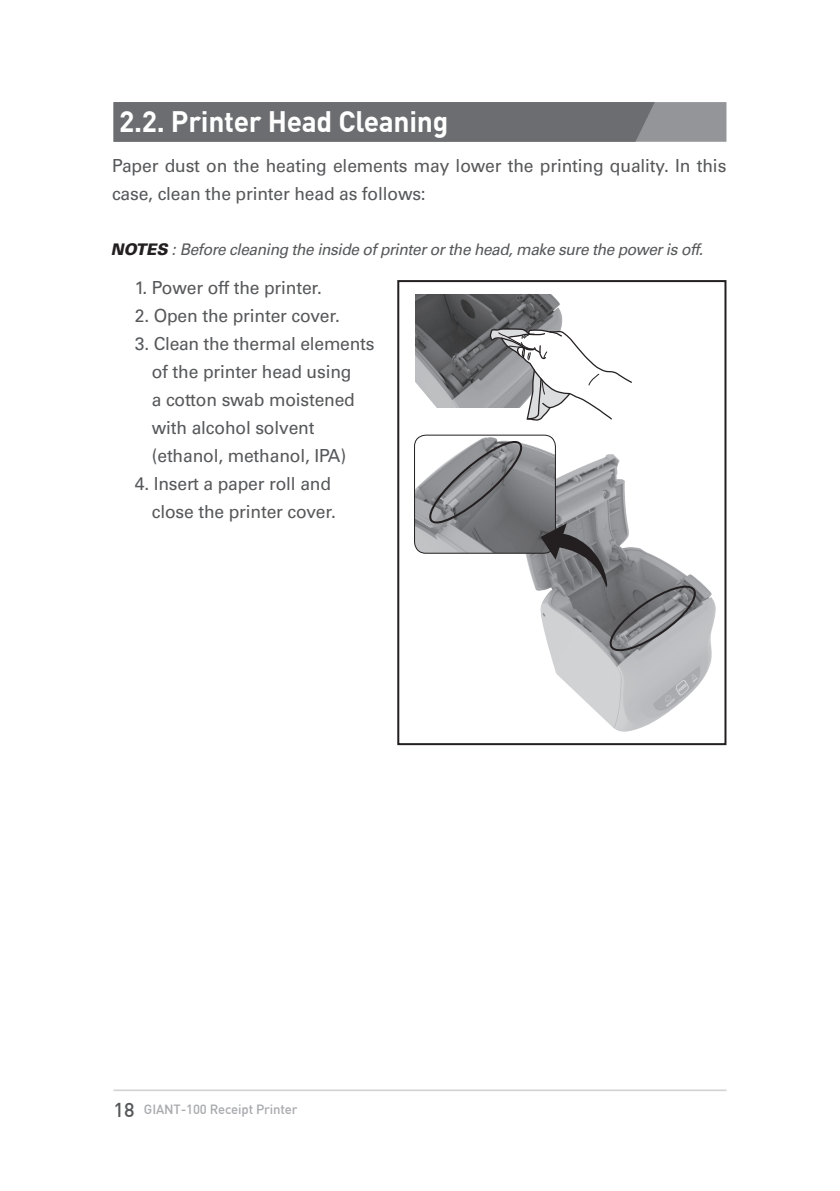
<style>
.page{position:relative;width:840px;height:1191px;background:#fff}
.page>*{position:absolute;margin:0;border:0;box-sizing:border-box;transform-origin:0 0}
.본문_큰제목{font:700 29px "DINCE";letter-spacing:-.01em;color:#fff}
.본문_기본{font:18px/28px "Univers";letter-spacing:-.01em;color:#57585a}
.노트-기울기글씨{font:italic 16px "Univers";color:#57585a}
.t1{font:500 13.2px "DINCE";letter-spacing:-.01em;color:#a8a9ad}
.s1{font-weight:900;color:#231f20}
.s2{font-size:19.6px;color:#57585a}
</style>
<div class="page">
<hr style="left:113px;top:1089px;width:613px;height:2px;background:#d1d2d4">
<div style="left:397px;top:280px;width:329px;height:465px;border:2px solid #231f20"></div>
<img style="left:415px;top:295px;width:148px;height:112px">
<svg style="left:489px;top:328px;width:142px;height:92px"></svg>
<img style="left:525px;top:449px;width:191px;height:283px">
<img style="left:414px;top:435px;width:141px;height:118px">
<div style="left:414px;top:434px;width:141px;height:120px;border:1px solid #231f20;border-radius:11px"></div>
<svg style="left:425px;top:434px;width:100px;height:96px;background:#929395"></svg>
<svg style="left:540px;top:523px;width:158px;height:134px;background:#999a9c"></svg>
<svg style="left:113px;top:102px;width:613px;height:40px;background:#717275"></svg>
<p class="본문_큰제목" style="left:119px;top:103px;width:330px">2.2. Printer Head Cleaning</p>
<p class="본문_기본" style="left:112px;top:152px;width:615px">Paper dust on the heating elements may lower the printing quality. In this case, clean the printer head as follows:</p>
<p class="노트-기울기글씨" style="left:111px;top:239px;width:597px"><span class="s1">NOTES</span> :Before cleaning the inside ofprinterorthe head,make sure the powerisoff.</p>
<p class="본문_기본" style="left:135px;top:273px;width:189px">1. Power off the printer.</p>
<p class="본문_기본" style="left:135px;top:301px;width:206px">2. Open the printer cover.</p>
<p class="본문_기본" style="left:152px;top:329px;width:224px;text-indent:-17px">3. Clean the thermal elements of the printer head using<br>a cotton swab moistened with alcohol solvent (ethanol, methanol, IPA)</p>
<p class="본문_기본" style="left:135px;top:469px;width:202px;text-align:right">4. Insert a paper roll and close the printer cover.</p>
<p class="t1" style="left:113px;top:1100px;width:185px"><span class="s2">18</span> GIANT-100 Receipt Printer</p>
</div>
